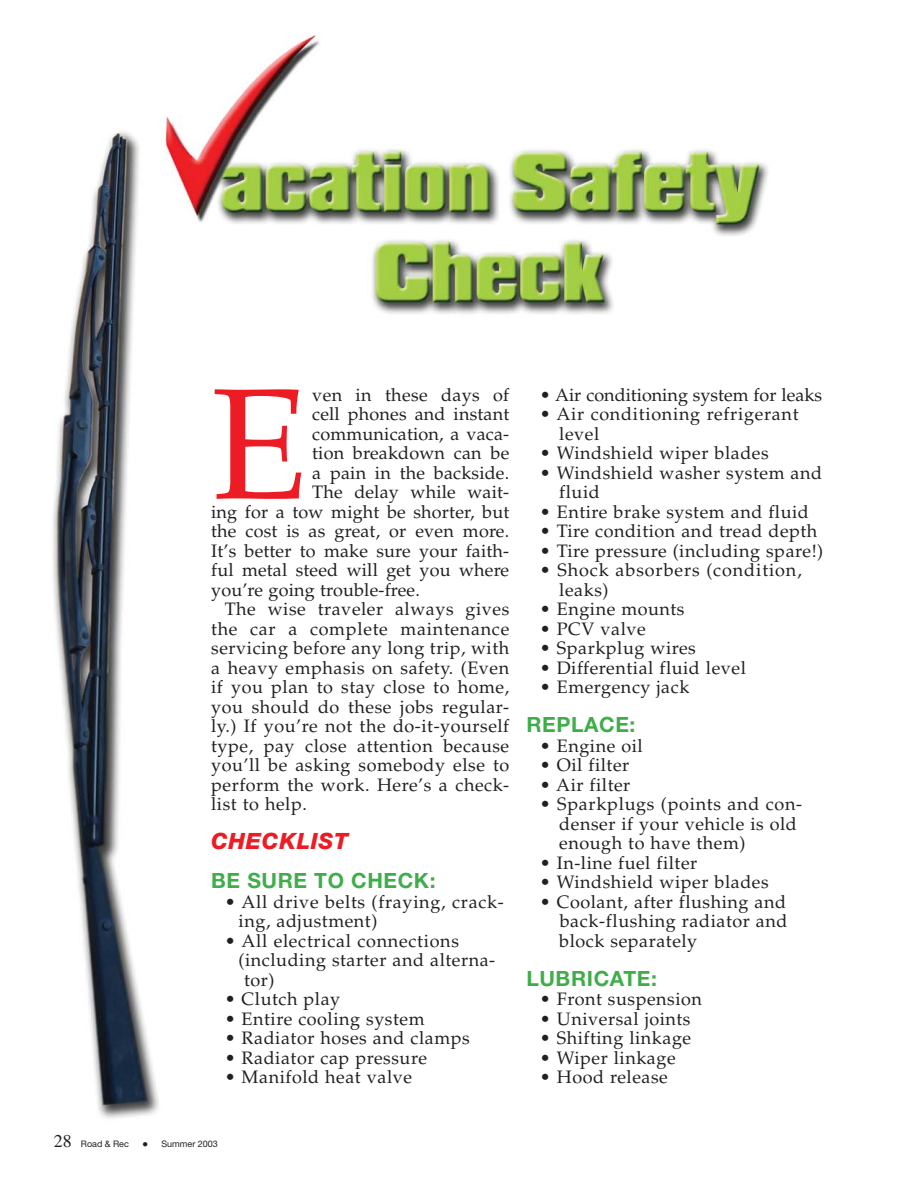
<style>
.page{position:relative;width:918px;height:1188px;background:#fff}
.page>*{position:absolute;margin:0;border:0;box-sizing:border-box;transform-origin:0 0}
.t1{font:157.65px "Palatino";color:#ed1c24}
.t2{font:italic 800 22.5px "Helvetica Neue";letter-spacing:.03em;color:#ed1c24}
.t3{font:700 21px "Helvetica Neue";letter-spacing:.03em;color:#3fad49}
.t4{font:18px/19.5px "Palatino";letter-spacing:.03em;color:#231f20}
.t5{font:18px "Palatino";letter-spacing:.01em;color:#231f20}
.t6{font:18px/19.5px "Palatino";letter-spacing:.05em;color:#231f20}
.t7{font:18px "Palatino";color:#231f20}
.t8{font:9px "Helvetica Neue";color:#231f20}
.s1{font-family:"Times";font-size:18px}
</style>
<div class="page">
<img style="left:52px;top:35px;width:716px;height:1083px">
<h1 class="t1" style="left:211px;top:383px;width:98px">E</h1>
<p class="t4" style="left:312px;top:387px;width:199px">ven in these days of</p>
<p class="t5" style="left:312px;top:407px;width:199px">cell phones and instant</p>
<p class="t5" style="left:312px;top:427px;width:199px">communication, a vaca-</p>
<p class="t5" style="left:312px;top:446px;width:199px">tion breakdown can be</p>
<p class="t5" style="left:312px;top:466px;width:199px">a pain in the backside.</p>
<p class="t5" style="left:312px;top:485px;width:199px">The delay while wait-</p>
<p class="t5" style="left:211px;top:505px;width:300px">ing for a tow might be shorter, but</p>
<p class="t5" style="left:211px;top:524px;width:300px">the cost is as great, or even more.</p>
<p class="t5" style="left:211px;top:544px;width:300px">It’s better to make sure your faith-</p>
<p class="t5" style="left:211px;top:563px;width:300px">ful metal steed will get you where</p>
<p class="t5" style="left:211px;top:583px;width:210px">you’re going trouble-free.</p>
<p class="t4" style="left:225px;top:602px;width:286px">The wise traveler always gives</p>
<p class="t4" style="left:211px;top:621px;width:300px">the car a complete maintenance</p>
<p class="t4" style="left:211px;top:641px;width:300px">servicing before any long trip, with</p>
<p class="t4" style="left:211px;top:660px;width:300px">a heavy emphasis on safety. (Even</p>
<p class="t4" style="left:211px;top:680px;width:300px">if you plan to stay close to home,</p>
<p class="t4" style="left:211px;top:699px;width:300px">you should do these jobs regular-</p>
<p class="t4" style="left:211px;top:719px;width:300px">ly.) If you’re not the do-it-yourself</p>
<p class="t4" style="left:211px;top:738px;width:300px">type, pay close attention because</p>
<p class="t4" style="left:211px;top:758px;width:300px">you’ll be asking somebody else to</p>
<p class="t4" style="left:211px;top:777px;width:300px">perform the work. Here’s a check-</p>
<p class="t4" style="left:211px;top:797px;width:97px">list to help.</p>
<p class="t2" style="left:211px;top:833px;width:139px">CHECKLIST</p>
<p class="t3" style="left:211px;top:873px;width:226px">BE SURE TO CHECK:</p>
<p class="t4" style="left:239px;top:894px;width:267px;text-indent:-14px">• All drive belts (fraying, crack&shy;ing, adjustment)</p>
<p class="t4" style="left:225px;top:933px;width:236px">• All electrical connections</p>
<p class="t4" style="left:239px;top:953px;width:258px">(including starter and alterna-</p>
<p class="t4" style="left:244px;top:972px;width:32px">tor)</p>
<p class="t4" style="left:225px;top:992px;width:117px">• Clutch play</p>
<p class="t4" style="left:225px;top:1011px;width:201px">• Entire cooling system</p>
<p class="t4" style="left:225px;top:1031px;width:247px">• Radiator hoses and clamps</p>
<p class="t4" style="left:225px;top:1050px;width:204px">• Radiator cap pressure</p>
<p class="t4" style="left:225px;top:1070px;width:189px">• Manifold heat valve</p>
<p class="t7" style="left:540px;top:387px;width:284px">• Air conditioning system for leaks</p>
<p class="t4" style="left:559px;top:406px;width:241px;text-indent:-19px">• Air conditioning refrigerant level</p>
<p class="t4" style="left:540px;top:445px;width:230px">• Windshield wiper blades</p>
<p class="t4" style="left:559px;top:465px;width:264px;text-indent:-19px">• Windshield washer system and fluid</p>
<p class="t4" style="left:540px;top:504px;width:270px">• Entire brake system and fluid</p>
<p class="t4" style="left:540px;top:523px;width:279px">• Tire condition and tread depth</p>
<p class="t4" style="left:540px;top:543px;width:285px">• Tire pressure (including spare!)</p>
<p class="t6" style="left:559px;top:562px;width:244px;text-indent:-19px">• Shock absorbers (condition, leaks)</p>
<p class="t4" style="left:540px;top:601px;width:146px">• Engine mounts</p>
<p class="t4" style="left:540px;top:621px;width:108px">• PCV valve</p>
<p class="t4" style="left:540px;top:640px;width:158px">• Sparkplug wires</p>
<p class="t4" style="left:540px;top:660px;width:208px">• Differential fluid level</p>
<p class="t4" style="left:540px;top:679px;width:151px">• Emergency jack</p>
<p class="t3" style="left:526px;top:717px;width:111px">REPLACE:</p>
<p class="t4" style="left:540px;top:738px;width:104px">• Engine oil</p>
<p class="t4" style="left:540px;top:757px;width:91px">• Oil filter</p>
<p class="t4" style="left:540px;top:777px;width:92px">• Air filter</p>
<p class="t4" style="left:559px;top:796px;width:244px;text-indent:-19px">• Sparkplugs (points and con&shy;denser if your vehicle is old enough to have them)</p>
<p class="t4" style="left:540px;top:855px;width:159px">• In-line fuel filter</p>
<p class="t4" style="left:540px;top:874px;width:230px">• Windshield wiper blades</p>
<p class="t4" style="left:559px;top:894px;width:230px;text-align:justify;text-indent:-19px">• Coolant, after flushing and back-flushing radiator and block separately</p>
<p class="t3" style="left:526px;top:971px;width:132px">LUBRICATE:</p>
<p class="t4" style="left:540px;top:991px;width:164px">• Front suspension</p>
<p class="t4" style="left:540px;top:1011px;width:152px">• Universal joints</p>
<p class="t4" style="left:540px;top:1030px;width:153px">• Shifting linkage</p>
<p class="t4" style="left:540px;top:1050px;width:137px">• Wiper linkage</p>
<p class="t4" style="left:540px;top:1069px;width:129px">• Hood release</p>
<p class="t8" style="left:54px;top:1141px;width:77px"><span class="s1">28</span> Road &amp; Rec</p>
<p class="t8" style="left:161px;top:1141px;width:58px">Summer 2003</p>
</div>
